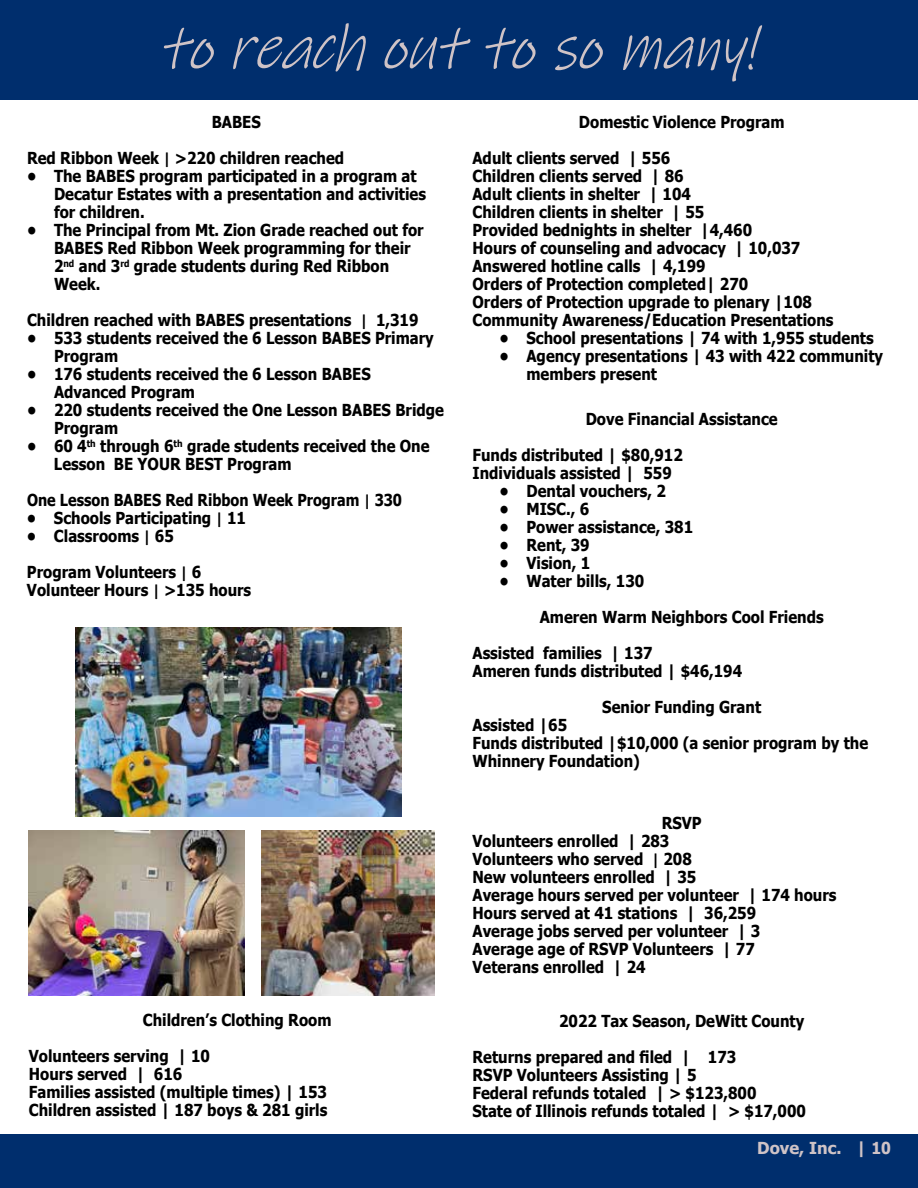
<style>
.page{position:relative;width:918px;height:1188px;background:#fff}
.page>*{position:absolute;margin:0;border:0;box-sizing:border-box;transform-origin:0 0}
.t1{font:italic 64.5px "Ink Free";color:#cfc3c6;scale:.9 1}
.t2{font:700 16.5px/18px "Tahoma";color:#000;scale:.9 1}
.t3{font:700 16.5px "Tahoma";color:#000;scale:.87 1}
.t4{font:700 16.5px "Tahoma";color:#cfc3c6}
.s1{font-family:"Calibri"}
</style>
<div class="page">
<div style="left:0;top:1134px;width:918px;height:54px;background:#002e6d"></div>
<div style="left:0;top:0;width:918px;height:99px;background:#002e6d"></div>
<img style="left:261px;top:831px;width:173px;height:164px">
<img style="left:29px;top:831px;width:216px;height:164px">
<img style="left:76px;top:628px;width:326px;height:188px">
<h1 class="t1" style="left:158px;top:5px;width:689px">toreachouttosomany!</h1>
<p class="t2" style="left:472px;top:105px;width:348px;line-height:36px;text-indent:106px">Domestic Violence Program<br>Adult clients served | 556</p>
<p class="t2" style="left:472px;top:168px;width:403px">Children clients served | 86<br>Adult clients in shelter | 104<br>Children clients in shelter | 55<br>Provided bednights in shelter |4,460<br>Hours of counseling and advocacy | 10,037<br>Answered hotline calls | 4,199<br>Orders of Protection completed| 270<br>Orders of Protection upgrade to plenary |108<br>Community Awareness/Education Presentations</p>
<p class="t2" style="left:499px;top:330px;width:417px">• School presentations | 74 with 1,955 students</p>
<p class="t2" style="left:526px;top:348px;width:398px;text-indent:-27px">• Agency presentations | 43 with 422 community members present</p>
<p class="t2" style="left:27px;top:105px;width:354px;line-height:36px;text-indent:185px">BABES<br>Red Ribbon Week <span class="s1">|</span> &gt;220 children reached</p>
<p class="t2" style="left:54px;top:168px;width:415px;text-indent:-27px">• The BABES program participated in a program at<br>Decatur Estates with a presentation and activities for children.</p>
<p class="t2" style="left:54px;top:222px;width:412px;text-indent:-27px">• The Principal from Mt. Zion Grade reached out for BABES Red Ribbon Week programming for their 2<sup>nd</sup> and 3<sup>rd</sup> grade students during Red Ribbon Week.</p>
<p class="t2" style="left:27px;top:312px;width:437px">Children reached with BABES presentations <span class="s1">|</span> 1,319</p>
<p class="t2" style="left:54px;top:330px;width:424px;text-indent:-27px">• 533 students received the 6 Lesson BABES Primary<br>Program</p>
<p class="t2" style="left:54px;top:366px;width:353px;text-indent:-27px">• 176 students received the 6 Lesson BABES<br>Advanced Program</p>
<p class="t2" style="left:54px;top:402px;width:435px;text-indent:-27px">• 220 students received the One Lesson BABES Bridge<br>Program</p>
<p class="t2" style="left:54px;top:438px;width:419px;text-indent:-27px">• 60 4<sup>th</sup> through 6<sup>th</sup> grade students received the One<br>Lesson BE YOUR BEST Program</p>
<p class="t3" style="left:27px;top:489px;width:433px">One Lesson BABES Red Ribbon Week Program <span class="s1">|</span> 330</p>
<p class="t2" style="left:27px;top:510px;width:245px">• Schools Participating <span class="s1">|</span> 11</p>
<p class="t2" style="left:27px;top:519px;width:195px;line-height:36px">• Classrooms <span class="s1">|</span> 65<br>Program Volunteers <span class="s1">|</span> 6</p>
<p class="t2" style="left:27px;top:582px;width:251px">Volunteer Hours <span class="s1">|</span> &gt;135 hours</p>
<p class="t2" style="left:472px;top:402px;width:341px;line-height:36px;text-indent:113px">Dove Financial Assistance<br>Funds distributed | $80,912</p>
<p class="t2" style="left:472px;top:465px;width:223px">Individuals assisted | 559</p>
<p class="t2" style="left:499px;top:483px;width:186px">• Dental vouchers, 2</p>
<p class="t2" style="left:499px;top:501px;width:101px">• MISC., 6</p>
<p class="t2" style="left:499px;top:519px;width:217px">• Power assistance, 381</p>
<p class="t2" style="left:499px;top:537px;width:102px">• Rent, 39</p>
<p class="t2" style="left:499px;top:555px;width:102px">• Vision, 1</p>
<p class="t2" style="left:499px;top:573px;width:162px">• Water bills, 130</p>
<p class="t2" style="left:540px;top:609px;width:317px">Ameren Warm Neighbors Cool Friends</p>
<p class="t2" style="left:472px;top:645px;width:202px">Assisted families | 137</p>
<p class="t2" style="left:602px;top:654px;width:178px;line-height:36px;text-indent:-130px">Ameren funds distributed | $46,194<br>Senior Funding Grant</p>
<p class="t2" style="left:472px;top:717px;width:441px">Assisted |65<br>Funds distributed |$10,000 (a senior program by the<br>Whinnery Foundation)</p>
<p class="t2" style="left:29px;top:1002px;width:338px;line-height:36px;text-indent:114px">Children’s Clothing Room<br>Volunteers serving | 10</p>
<p class="t2" style="left:29px;top:1065px;width:333px">Hours served | 616<br>Families assisted (multiple times) | 153<br>Children assisted | 187 boys &amp; 281 girls</p>
<p class="t2" style="left:473px;top:815px;width:406px;text-indent:189px">RSVP<br>Volunteers enrolled | 283<br>Volunteers who served <span class="s1">|</span> 208<br>New volunteers enrolled | 35<br>Average hours served per volunteer | 174 hours<br>Hours served at 41 stations | 36,259<br>Average jobs served per volunteer | 3<br>Average age of RSVP Volunteers | 77<br>Veterans enrolled | 24</p>
<p class="t2" style="left:473px;top:1004px;width:370px;line-height:36px;text-indent:87px">2022 Tax Season, DeWitt County<br>Returns prepared and filed | 173</p>
<p class="t2" style="left:473px;top:1067px;width:372px">RSVP Volunteers Assisting | 5<br>Federal refunds totaled | &gt; $123,800<br>State of Illinois refunds totaled | &gt; $17,000</p>
<p class="t4" style="left:757px;top:1137px;width:135px">Dove, Inc. | 10</p>
</div>
